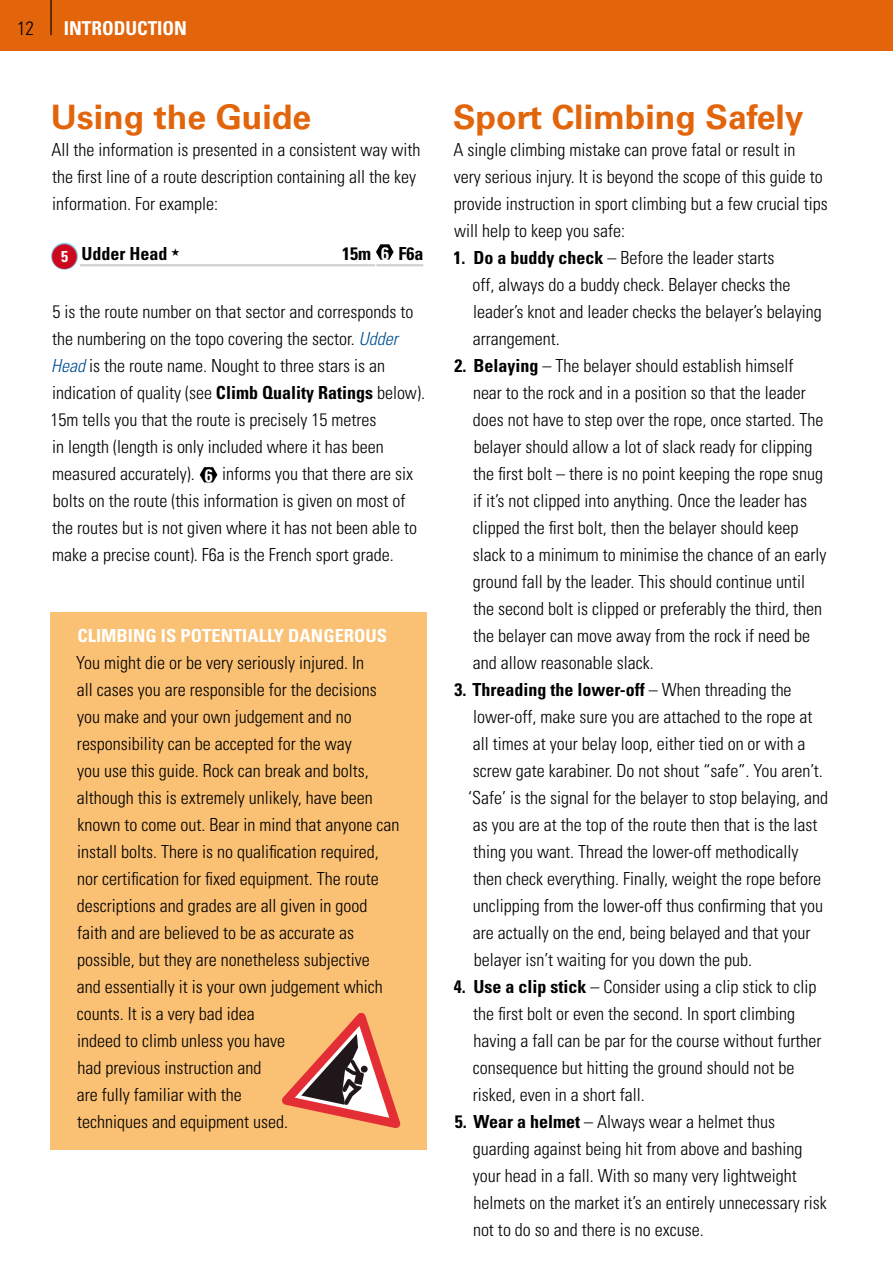
<style>
.page{position:relative;width:893px;height:1276px;background:#fff}
.page>*{position:absolute;margin:0;border:0;box-sizing:border-box;transform-origin:0 0}
.t1{font:700 33.75px "Univers LT Std";color:#e2650c}
.t2{font:700 condensed 19.12px "Univers LT Std";color:#fff}
.t3{font:300 condensed 19.12px "Univers LT Std";color:#000}
.t4{font:300 condensed 18px/27px "Univers LT Std";color:#000}
.t5{font:700 condensed 18px "Univers LT Std";color:#000}
.t6{font:700 condensed 18px "Univers LT Std";color:#fff}
.s1{font-family:"Scottish Rock";font-weight:400;font-stretch:normal;font-size:24.75px;color:#cd071e}
.s2{font-family:"Scottish Rock";font-weight:400;font-stretch:normal;font-size:36px}
.s3{color:#fff}
.s4{font-style:italic;color:#005091}
.s5{font-weight:700}
.s6{font-weight:700;color:#fff}
.s7{font-weight:300}
</style>
<div class="page">
<div style="left:0;top:0;width:893px;height:51px;background:#e2650c"></div>
<hr style="left:50px;top:0;width:2px;height:35px;background:#000">
<hr style="left:80px;top:264px;width:295px;height:2px;background:#d0d1d2">
<hr style="left:376px;top:264px;width:47px;height:2px;background:#d0d1d2">
<div style="left:51px;top:243px;width:27px;height:27px;border:2px solid #8ccbec;border-radius:12px"></div>
<svg style="left:376px;top:244px;width:18px;height:16px"></svg>
<svg style="left:200px;top:467px;width:17px;height:15px"></svg>
<div style="left:51px;top:612px;width:376px;height:537px;background:#fac074"></div>
<svg style="left:282px;top:1012px;width:118px;height:116px"></svg>
<p class="t3" style="left:17px;top:17px;width:18px">12</p>
<p class="t2" style="left:64px;top:17px;width:122px">Introduction</p>
<h1 class="t1" style="left:51px;top:97px;width:262px">Using the Guide</h1>
<p class="t4" style="left:52px;top:136px;width:370px">All the information is presented in a consistent way with the first line of a route description containing all the key information. For example:</p>
<p class="t5" style="left:52px;top:242px;width:157px"><span class="s1">•</span><sub>5</sub> Udder Head <span class="s2">1</span></p>
<p class="t5" style="left:342px;top:242px;width:83px">15m <span class="s3">6</span> F6a</p>
<p class="t4" style="left:51px;top:298px;width:376px">5 is the route number on that sector and corresponds to the numbering on the topo covering the sector. <span class="s4">Udder Head</span> is the route name. Nought to three stars is an indication of quality (see <span class="s5">Climb Quality Ratings</span> below).<br>15m tells you that the route is precisely 15 metres<br>in length (length is only included where it has been measured accurately). <span class="s6">6</span> informs you that there are six bolts on the route (this information is given on most of the routes but is not given where it has not been able to make a precise count). F6a is the French sport grade.</p>
<p class="t6" style="left:77px;top:625px;width:311px">Climbing is potentially dangerous</p>
<p class="t4" style="left:76px;top:649px;width:325px">You might die or be very seriously injured. In<br>all cases you are responsible for the decisions you make and your own judgement and no responsibility can be accepted for the way<br>you use this guide. Rock can break and bolts, although this is extremely unlikely, have been known to come out. Bear in mind that anyone can install bolts. There is no qualification required, nor certification for fixed equipment. The route descriptions and grades are all given in good faith and are believed to be as accurate as possible, but they are nonetheless subjective<br>and essentially it is your own judgement which counts. It is a very bad idea<br>indeed to climb unless you have<br>had previous instruction and<br>are fully familiar with the<br>techniques and equipment used.</p>
<h1 class="t1" style="left:453px;top:97px;width:352px">Sport Climbing Safely</h1>
<p class="t4" style="left:453px;top:136px;width:376px">A single climbing mistake can prove fatal or result in<br>very serious injury. It is beyond the scope of this guide to provide instruction in sport climbing but a few crucial tips will help to keep you safe:</p>
<p class="t4" style="left:473px;top:244px;width:351px;text-indent:-19px"><span class="s5">1. Do a buddy check</span> – Before the leader starts<br>off, always do a buddy check. Belayer checks the leader’s knot and leader checks the belayer’s belaying arrangement.</p>
<p class="t4" style="left:473px;top:352px;width:355px;text-indent:-18px"><span class="s5">2. Belaying</span> – The belayer should establish himself near to the rock and in a position so that the leader does not have to step over the rope, once started. The belayer should allow a lot of slack ready for clipping the first bolt – there is no point keeping the rope snug if it’s not clipped into anything. Once the leader has clipped the first bolt, then the belayer should keep slack to a minimum to minimise the chance of an early ground fall by the leader. This should continue until the second bolt is clipped or preferably the third, then the belayer can move away from the rock if need be and allow reasonable slack.</p>
<p class="t5" style="left:454px;top:679px;width:339px">3. Threading the lower-off <span class="s7">– When threading the</span></p>
<p class="t4" style="left:473px;top:703px;width:341px">lower-off, make sure you are attached to the rope at</p>
<p class="t4" style="left:473px;top:730px;width:334px">all times at your belay loop, either tied on or with a</p>
<p class="t4" style="left:473px;top:757px;width:352px">screw gate karabiner. Do not shout “safe”. You aren’t.</p>
<p class="t4" style="left:468px;top:784px;width:361px">‘Safe’ is the signal for the belayer to stop belaying, and</p>
<p class="t4" style="left:473px;top:811px;width:346px">as you are at the top of the route then that is the last</p>
<p class="t4" style="left:473px;top:838px;width:327px">thing you want. Thread the lower-off methodically</p>
<p class="t4" style="left:473px;top:865px;width:349px">then check everything. Finally, weight the rope before</p>
<p class="t4" style="left:473px;top:892px;width:352px">unclipping from the lower-off thus confirming that you</p>
<p class="t4" style="left:473px;top:919px;width:339px">are actually on the end, being belayed and that your</p>
<p class="t4" style="left:474px;top:946px;width:280px">belayer isn’t waiting for you down the pub.</p>
<p class="t4" style="left:473px;top:973px;width:350px;text-indent:-19px"><span class="s5">4. Use a clip stick</span> – Consider using a clip stick to clip the first bolt or even the second. In sport climbing having a fall can be par for the course without further consequence but hitting the ground should not be risked, even in a short fall.</p>
<p class="t4" style="left:473px;top:1108px;width:356px;text-indent:-18px"><span class="s5">5. Wear a helmet</span> – Always wear a helmet thus guarding against being hit from above and bashing your head in a fall. With so many very lightweight helmets on the market it’s an entirely unnecessary risk not to do so and there is no excuse.</p>
</div>
